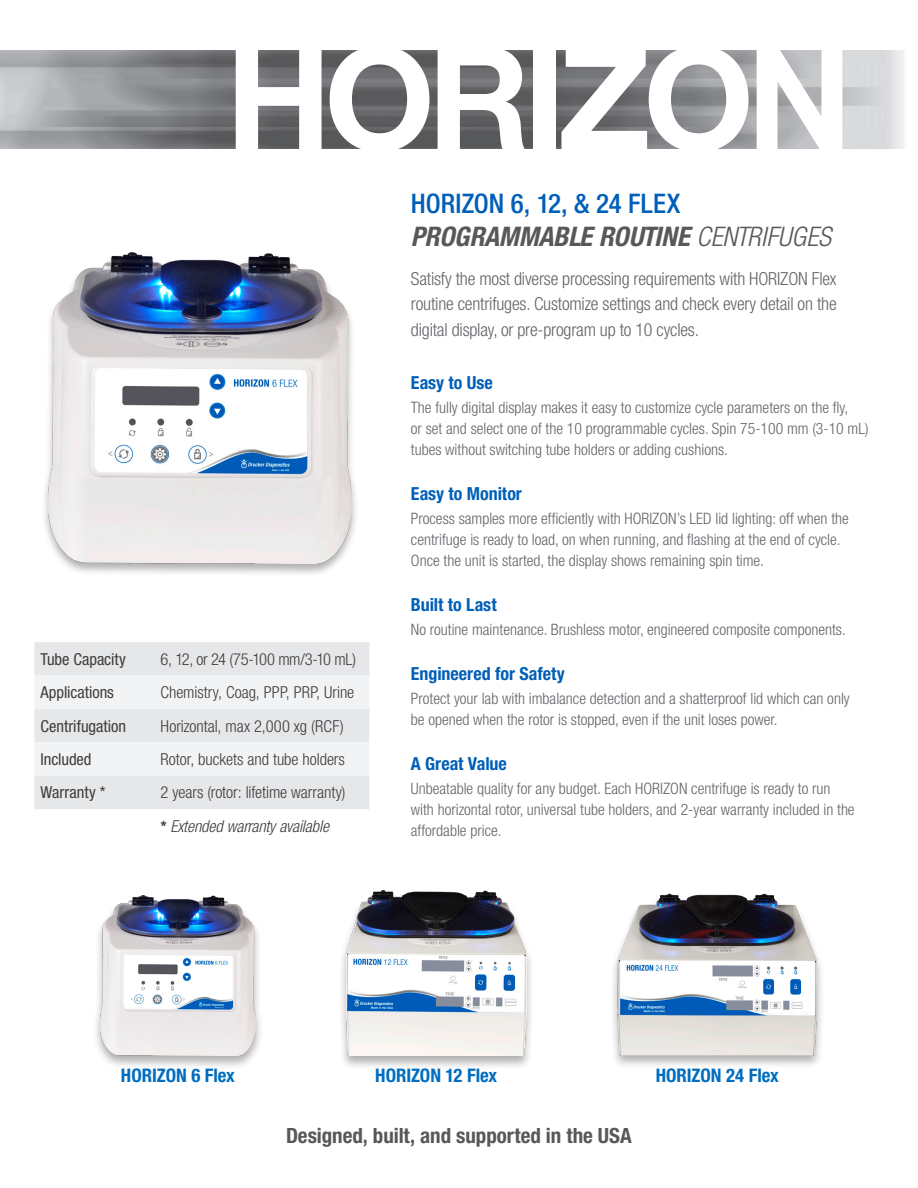
<style>
.page{position:relative;width:918px;height:1188px;background:#fff}
.page>*{position:absolute;margin:0;border:0;box-sizing:border-box;transform-origin:0 0}
.t1{font:700 142.2px "Helvetica Neue LT Std";letter-spacing:-.05em;color:#fff}
.t2{font:italic 700 condensed 27px "Helvetica Neue LT Std";letter-spacing:-.005em;color:#57585a}
.t3{font:500 condensed 27px "Helvetica Neue LT Std";color:#005fb9}
.call_out{font:700 condensed 21px "Helvetica Neue LT Std";color:#57585a}
.specifications{font:700 condensed 18.75px "Helvetica Neue LT Std";color:#006dc0}
.t4{font:300 condensed 18px/25.5px "Helvetica Neue LT Std";letter-spacing:-.01em;color:#63656a;text-align:justify}
.subhead_-_green{font:700 condensed 18px "Helvetica Neue LT Std";color:#005fb9}
.specifications-2{font:300 condensed 16.5px "Helvetica Neue LT Std";letter-spacing:-.005em;color:#3e3e3f}
.specifications-3{font:condensed 16.5px "Helvetica Neue LT Std";color:#3e3e3f}
.specifications-4{font:300 condensed 16.5px "Helvetica Neue LT Std";letter-spacing:-.03em;color:#3e3e3f}
.specifications-5{font:italic 300 condensed 16.5px "Helvetica Neue LT Std";letter-spacing:-.005em;color:#3e3e3f}
.t5{font:300 condensed 15.75px/21px "Helvetica Neue LT Std";color:#63656a}
.s1{font-weight:300}
.s2{font-weight:700;font-style:normal;font-stretch:normal;font-size:15.75px}
</style>
<div class="page">
<img style="left:0;top:50px;width:904px;height:98px">
<div style="left:41px;top:251px;width:319px;height:326px;background:#231f20;opacity:.35"></div>
<img style="left:49px;top:252px;width:303px;height:312px">
<div style="left:34px;top:642px;width:335px;height:167px;background:#e6e7e9"></div>
<svg style="left:34px;top:676px;width:335px;height:100px"></svg>
<div style="left:338px;top:889px;width:197px;height:181px;background:#231f20;opacity:.35"></div>
<img style="left:346px;top:891px;width:180px;height:164px">
<div style="left:92px;top:894px;width:172px;height:176px;background:#231f20;opacity:.35"></div>
<img style="left:100px;top:895px;width:156px;height:160px">
<div style="left:610px;top:893px;width:215px;height:176px;background:#231f20;opacity:.35"></div>
<img style="left:617px;top:894px;width:201px;height:162px">
<p class="t1" style="left:226px;top:11px;width:628px">HORIZON</p>
<p class="t3" style="left:411px;top:188px;width:271px">HORIZON 6, 12, &amp; 24 FLEX</p>
<p class="t2" style="left:411px;top:220px;width:422px">PROGRAMMABLE ROUTINE <span class="s1">CENTRIFUGES</span></p>
<p class="t4" style="left:411px;top:266px;width:427px">Satisfy the most diverse processing requirements with HORIZON Flex routine centrifuges. Customize settings and check every detail on the digital display, or pre-program up to 10 cycles.</p>
<p class="specifications-3" style="left:40px;top:649px;width:87px">Tube Capacity</p>
<p class="specifications-4" style="left:161px;top:649px;width:197px">6, 12, or 24 (75-100 mm/3-10 mL)</p>
<p class="specifications-3" style="left:40px;top:683px;width:75px">Applications</p>
<p class="specifications-2" style="left:161px;top:683px;width:195px">Chemistry, Coag, PPP, PRP, Urine</p>
<p class="specifications-3" style="left:40px;top:716px;width:87px">Centrifugation</p>
<p class="specifications-2" style="left:161px;top:716px;width:185px">Horizontal, max 2,000 xg (RCF)</p>
<p class="specifications-3" style="left:40px;top:750px;width:53px">Included</p>
<p class="specifications-2" style="left:161px;top:750px;width:186px">Rotor, buckets and tube holders</p>
<p class="specifications-3" style="left:40px;top:783px;width:67px">Warranty *</p>
<p class="specifications-2" style="left:161px;top:783px;width:187px">2 years (rotor: lifetime warranty)</p>
<p class="specifications-5" style="left:161px;top:816px;width:170px"><span class="s2">*</span> Extended warranty available</p>
<p class="subhead_-_green" style="left:411px;top:372px;width:83px">Easy to Use</p>
<p class="t5" style="left:411px;top:397px;width:459px">The fully digital display makes it easy to customize cycle parameters on the fly,<br>or set and select one of the 10 programmable cycles. Spin 75-100 mm (3-10 mL) tubes without switching tube holders or adding cushions.</p>
<p class="subhead_-_green" style="left:411px;top:483px;width:113px">Easy to Monitor</p>
<p class="t5" style="left:411px;top:508px;width:439px">Process samples more efficiently with HORIZON’s LED lid lighting: off when the centrifuge is ready to load, on when running, and flashing at the end of cycle.<br>Once the unit is started, the display shows remaining spin time.</p>
<p class="subhead_-_green" style="left:411px;top:594px;width:87px">Built to Last</p>
<p class="t5" style="left:411px;top:619px;width:436px">No routine maintenance. Brushless motor, engineered composite components.</p>
<p class="subhead_-_green" style="left:411px;top:663px;width:156px">Engineered for Safety</p>
<p class="t5" style="left:411px;top:688px;width:440px">Protect your lab with imbalance detection and a shatterproof lid which can only be opened when the rotor is stopped, even if the unit loses power.</p>
<p class="subhead_-_green" style="left:411px;top:753px;width:97px">A Great Value</p>
<p class="t5" style="left:411px;top:778px;width:445px">Unbeatable quality for any budget. Each HORIZON centrifuge is ready to run with horizontal rotor, universal tube holders, and 2-year warranty included in the affordable price.</p>
<p class="specifications" style="left:121px;top:1064px;width:115px">HORIZON 6 Flex</p>
<p class="specifications" style="left:375px;top:1064px;width:123px">HORIZON 12 Flex</p>
<p class="specifications" style="left:656px;top:1064px;width:125px">HORIZON 24 Flex</p>
<p class="call_out" style="left:286px;top:1123px;width:347px">Designed, built, and supported in the USA</p>
</div>
